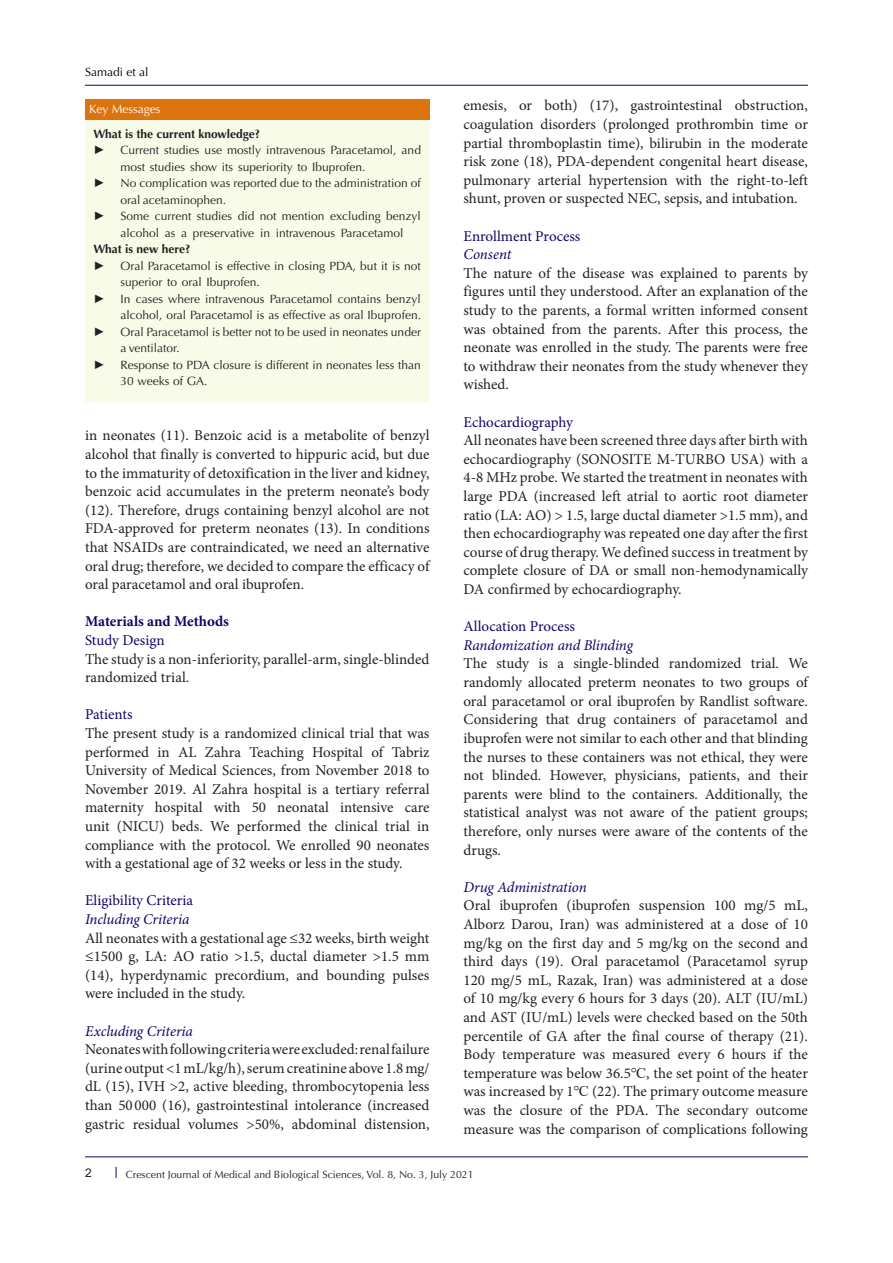
<style>
.page{position:relative;width:893px;height:1263px;background:#fff}
.page>*{position:absolute;margin:0;border:0;box-sizing:border-box;transform-origin:0 0}
.t1{font:15px/18.6px "Minion Pro";color:#231f20;text-align:justify}
.t2{font:15px "Minion Pro";color:#190066}
.t3{font:italic 15px "Minion Pro";letter-spacing:-.01em;color:#190066}
.t4{font:700 15px "Minion Pro";color:#190066}
.t5{font:12px/16.5px "Optima LT Std";color:#231f20}
.t6{font:700 12px "Optima LT Std";color:#231f20}
.t7{font:12px "Optima LT Std";color:#fff}
.t8{font:12px "Optima LT Std";color:#000001}
.t9{font:12px "Times New Roman";color:#231f20}
.t10{font:12px "Arial";color:#231f20}
.t11{font:10.5px "Optima LT Std";color:#231f20}
.s1{font-family:"Times New Roman"}
</style>
<div class="page">
<hr style="left:85px;top:1156px;width:723px;height:1px;background:#190066">
<hr style="left:85px;top:85px;width:723px;height:1px;background:#190066">
<div style="left:85px;top:120px;width:344px;height:282px;background:#f9fbe9"></div>
<div style="left:85px;top:99px;width:344px;height:21px;background:#db740c"></div>
<p class="t8" style="left:85px;top:65px;width:65px">Samadi et al</p>
<p class="t7" style="left:89px;top:102px;width:73px">Key Messages</p>
<p class="t6" style="left:94px;top:127px;width:168px">What is the current knowledge?</p>
<p class="t9" style="left:94px;top:142px;width:13px">►</p>
<p class="t5" style="left:121px;top:142px;width:302px">Current studies use mostly intravenous Paracetamol, and most studies show its superiority to Ibuprofen.</p>
<p class="t9" style="left:94px;top:175px;width:13px">►</p>
<p class="t5" style="left:121px;top:175px;width:302px">No complication was reported due to the administration of oral acetaminophen.</p>
<p class="t9" style="left:94px;top:208px;width:13px">►</p>
<p class="t5" style="left:121px;top:208px;width:302px">Some current studies did not mention excluding benzyl alcohol as a preservative in intravenous Paracetamol</p>
<p class="t6" style="left:94px;top:242px;width:98px">What is new here?</p>
<p class="t9" style="left:94px;top:257px;width:13px">►</p>
<p class="t5" style="left:121px;top:257px;width:302px">Oral Paracetamol is effective in closing PDA, but it is not superior to oral Ibuprofen.</p>
<p class="t9" style="left:94px;top:290px;width:13px">►</p>
<p class="t5" style="left:121px;top:290px;width:302px">In cases where intravenous Paracetamol contains benzyl alcohol, oral Paracetamol is as effective as oral Ibuprofen.</p>
<p class="t9" style="left:94px;top:323px;width:13px">►</p>
<p class="t5" style="left:121px;top:323px;width:302px">Oral Paracetamol is better not to be used in neonates under a ventilator.</p>
<p class="t9" style="left:94px;top:356px;width:13px">►</p>
<p class="t5" style="left:121px;top:356px;width:302px">Response to PDA closure is different in neonates less than<br>30 weeks of GA.</p>
<p class="t1" style="left:85px;top:426px;width:346px">in neonates (11). Benzoic acid is a metabolite of benzyl alcohol that finally is converted to hippuric acid, but due to the immaturity of detoxification in the liver and kidney, benzoic acid accumulates in the preterm neonate’s body (12). Therefore, drugs containing benzyl alcohol are not FDA-approved for preterm neonates (13). In conditions that NSAIDs are contraindicated, we need an alternative oral drug; therefore, we decided to compare the efficacy of oral paracetamol and oral ibuprofen.</p>
<p class="t4" style="left:85px;top:611px;width:145px">Materials and Methods</p>
<p class="t2" style="left:85px;top:630px;width:81px">Study Design</p>
<p class="t1" style="left:85px;top:650px;width:346px">The study is a non-inferiority, parallel-arm, single-blinded randomized trial.</p>
<p class="t2" style="left:85px;top:705px;width:49px">Patients</p>
<p class="t1" style="left:85px;top:724px;width:346px">The present study is a randomized clinical trial that was performed in AL Zahra Teaching Hospital of Tabriz University of Medical Sciences, from November 2018 to November 2019. Al Zahra hospital is a tertiary referral maternity hospital with 50 neonatal intensive care unit (NICU) beds. We performed the clinical trial in compliance with the protocol. We enrolled 90 neonates with a gestational age of 32 weeks or less in the study.</p>
<p class="t2" style="left:85px;top:891px;width:110px">Eligibility Criteria</p>
<p class="t3" style="left:85px;top:909px;width:106px">Including Criteria</p>
<p class="t1" style="left:85px;top:929px;width:346px">All neonates with a gestational age ≤32 weeks, birth weight ≤1500 g, LA: AO ratio &gt;1.5, ductal diameter &gt;1.5 mm (14), hyperdynamic precordium, and bounding pulses were included in the study.</p>
<p class="t3" style="left:85px;top:1021px;width:109px">Excluding Criteria</p>
<p class="t1" style="left:85px;top:1040px;width:346px">Neonates with following criteria were excluded: renal failure (urine output &lt;1 mL/kg/h), serum creatinine above 1.8 mg/ dL (15), IVH &gt;2, active bleeding, thrombocytopenia less than 50 000 (16), gastrointestinal intolerance (increased gastric residual volumes &gt;50%, abdominal distension,</p>
<p class="t1" style="left:463px;top:96px;width:346px">emesis, or both) (17), gastrointestinal obstruction, coagulation disorders (prolonged prothrombin time or partial thromboplastin time), bilirubin in the moderate risk zone (18), PDA-dependent congenital heart disease, pulmonary arterial hypertension with the right-to-left shunt, proven or suspected NEC, sepsis, and intubation.</p>
<p class="t2" style="left:463px;top:226px;width:118px">Enrollment Process</p>
<p class="t3" style="left:463px;top:244px;width:49px">Consent</p>
<p class="t1" style="left:463px;top:264px;width:346px">The nature of the disease was explained to parents by figures until they understood. After an explanation of the study to the parents, a formal written informed consent was obtained from the parents. After this process, the neonate was enrolled in the study. The parents were free to withdraw their neonates from the study whenever they wished.</p>
<p class="t2" style="left:463px;top:412px;width:111px">Echocardiography</p>
<p class="t1" style="left:463px;top:431px;width:346px">All neonates have been screened three days after birth with echocardiography (SONOSITE M-TURBO USA) with a 4-8 MHz probe. We started the treatment in neonates with large PDA (increased left atrial to aortic root diameter ratio (LA: AO) &gt; 1.5, large ductal diameter &gt;1.5 mm), and then echocardiography was repeated one day after the first course of drug therapy. We defined success in treatment by complete closure of DA or small non-hemodynamically DA confirmed by echocardiography.</p>
<p class="t2" style="left:463px;top:616px;width:113px">Allocation Process</p>
<p class="t3" style="left:463px;top:635px;width:171px">Randomization and Blinding</p>
<p class="t1" style="left:463px;top:654px;width:346px">The study is a single-blinded randomized trial. We randomly allocated preterm neonates to two groups of oral paracetamol or oral ibuprofen by Randlist software.<br>Considering that drug containers of paracetamol and ibuprofen were not similar to each other and that blinding the nurses to these containers was not ethical, they were not blinded. However, physicians, patients, and their parents were blind to the containers. Additionally, the statistical analyst was not aware of the patient groups; therefore, only nurses were aware of the contents of the drugs.</p>
<p class="t3" style="left:463px;top:877px;width:125px">Drug Administration</p>
<p class="t1" style="left:463px;top:896px;width:346px">Oral ibuprofen (ibuprofen suspension 100 mg/5 mL, Alborz Darou, Iran) was administered at a dose of 10 mg/kg on the first day and 5 mg/kg on the second and third days (19). Oral paracetamol (Paracetamol syrup 120 mg/5 mL, Razak, Iran) was administered at a dose of 10 mg/kg every 6 hours for 3 days (20). ALT (IU/mL) and AST (IU/mL) levels were checked based on the 50th percentile of GA after the final course of therapy (21).<br>Body temperature was measured every 6 hours if the temperature was below 36.5<span class="s1">℃</span>, the set point of the heater was increased by 1<span class="s1">℃</span> (22). The primary outcome measure was the closure of the PDA. The secondary outcome measure was the comparison of complications following</p>
<p class="t10" style="left:85px;top:1164px;width:8px">2</p>
<p class="t11" style="left:126px;top:1168px;width:349px">Crescent Journal of Medical and Biological Sciences, Vol. 8, No. 3, July 2021</p>
</div>
